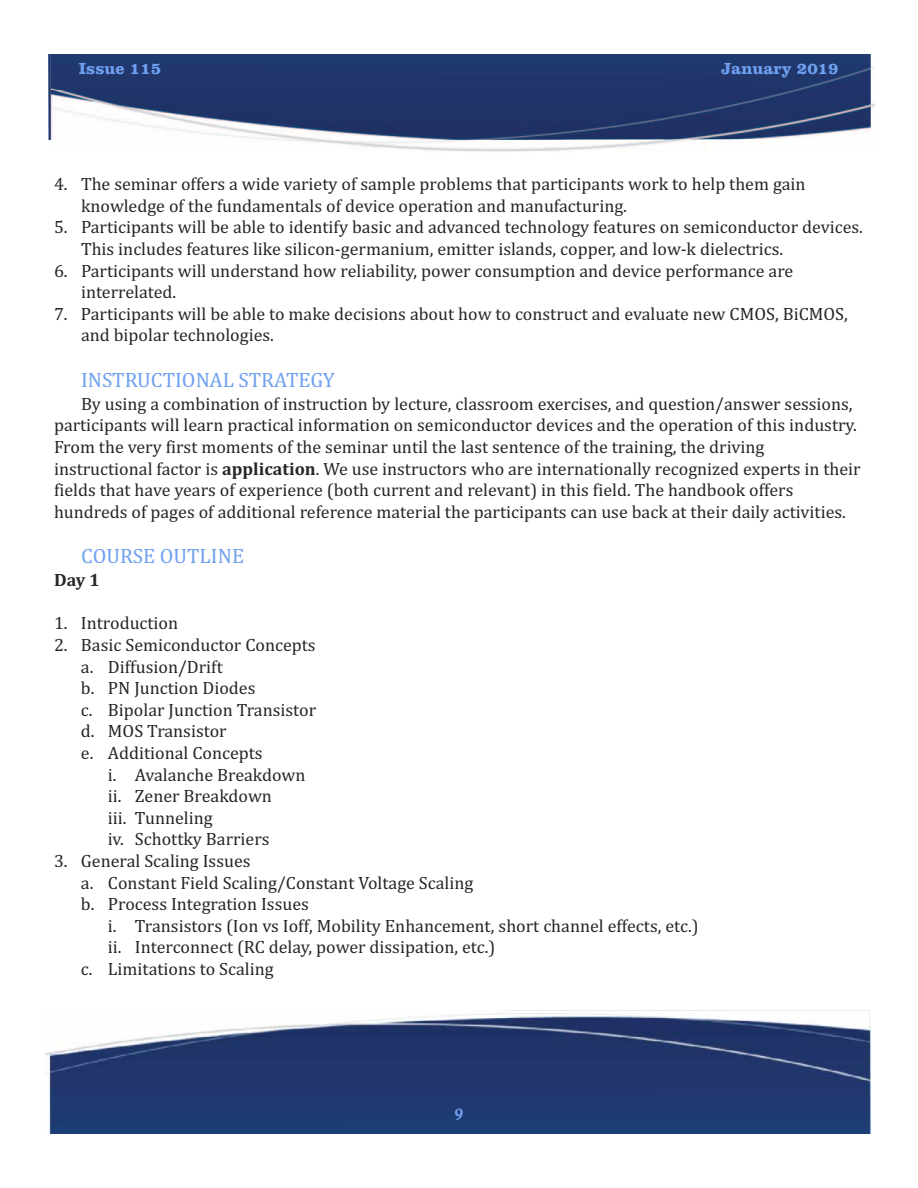
<style>
.page{position:relative;width:918px;height:1188px;background:#fff}
.page>*{position:absolute;margin:0;border:0;box-sizing:border-box;transform-origin:0 0}
.t1{font:21px "Cambria";color:#6fa0ef}
.t2{font:18px/21.6px "Cambria";color:#272526}
.t3{font:700 18px "Cambria";color:#272526}
.t4{font:700 16.5px "Clarendon BT";color:#6fa0ef}
.t5{font:16.5px "Calis MT Bol";color:#6fa0ef}
.s1{font-weight:700}
</style>
<div class="page">
<img style="left:48px;top:54px;width:3px;height:86px">
<img style="left:871px;top:66px;width:4px;height:41px">
<img style="left:51px;top:54px;width:820px;height:86px">
<img style="left:45px;top:1011px;width:825px;height:123px">
<p class="t4" style="left:79px;top:62px;width:84px">Issue 115</p>
<p class="t4" style="left:721px;top:62px;width:119px">January 2019</p>
<p class="t2" style="left:81px;top:175px;width:726px;text-indent:-27px">4. The seminar offers a wide variety of sample problems that participants work to help them gain knowledge of the fundamentals of device operation and manufacturing.</p>
<p class="t2" style="left:81px;top:218px;width:783px;text-indent:-27px">5. Participants will be able to identify basic and advanced technology features on semiconductor devices.<br>This includes features like silicon-germanium, emitter islands, copper, and low-k dielectrics.</p>
<p class="t2" style="left:81px;top:261px;width:714px;text-indent:-27px">6. Participants will understand how reliability, power consumption and device performance are interrelated.</p>
<p class="t2" style="left:81px;top:305px;width:768px;text-indent:-27px">7. Participants will be able to make decisions about how to construct and evaluate new CMOS, BiCMOS, and bipolar technologies.</p>
<p class="t1" style="left:81px;top:372px;width:255px">INSTRUCTIONAL STRATEGY</p>
<p class="t2" style="left:54px;top:395px;width:808px;text-indent:27px">By using a combination of instruction by lecture, classroom exercises, and question/answer sessions, participants will learn practical information on semiconductor devices and the operation of this industry.<br>From the very first moments of the seminar until the last sentence of the training, the driving instructional factor is <span class="s1">application</span>. We use instructors who are internationally recognized experts in their fields that have years of experience (both current and relevant) in this field. The handbook offers hundreds of pages of additional reference material the participants can use back at their daily activities.</p>
<p class="t1" style="left:81px;top:549px;width:165px">COURSE OUTLINE</p>
<p class="t3" style="left:54px;top:574px;width:47px">Day 1</p>
<p class="t2" style="left:54px;top:614px;width:126px">1. Introduction</p>
<p class="t2" style="left:81px;top:636px;width:237px;text-indent:-27px">2. Basic Semiconductor Concepts a. Diffusion/Drift<br>b. PN Junction Diodes<br>c. Bipolar Junction Transistor d. MOS Transistor<br>e. Additional Concepts</p>
<p class="t2" style="left:108px;top:765px;width:199px">i. Avalanche Breakdown ii. Zener Breakdown<br>iii. Tunneling<br>iv. Schottky Barriers</p>
<p class="t2" style="left:81px;top:852px;width:394px;text-indent:-27px">3. General Scaling Issues<br>a. Constant Field Scaling/Constant Voltage Scaling b. Process Integration Issues</p>
<p class="t2" style="left:108px;top:917px;width:592px">i. Transistors (Ion vs Ioff, Mobility Enhancement, short channel effects, etc.)</p>
<p class="t2" style="left:108px;top:938px;width:389px">ii. Interconnect (RC delay, power dissipation, etc.)</p>
<p class="t2" style="left:81px;top:960px;width:194px">c. Limitations to Scaling</p>
<p class="t5" style="left:455px;top:1105px;width:10px">9</p>
</div>
